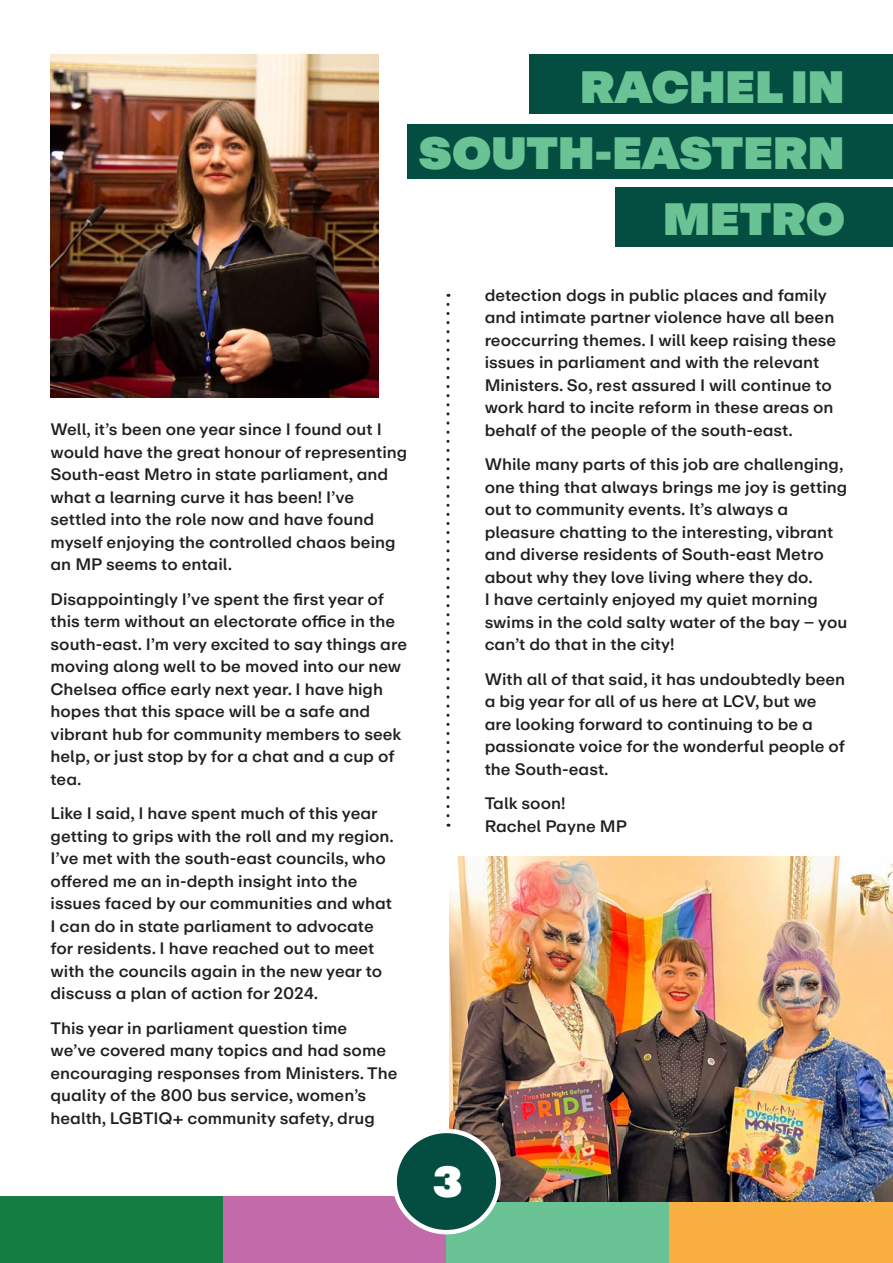
<style>
.page{position:relative;width:893px;height:1263px;background:#fff}
.page>*{position:absolute;margin:0;border:0;box-sizing:border-box;transform-origin:0 0}
.t1{font:900 45px "ABC Repro";color:#69c395}
.t2{font:900 43.35px "ABC Repro";color:#fff}
.t3{font:500 16.5px/22.5px "ABC Repro";color:#231f20}
</style>
<div class="page">
<div style="left:0;top:1196px;width:224px;height:67px;background:#147d42"></div>
<div style="left:530px;top:54px;width:363px;height:60px;background:#044d41"></div>
<div style="left:407px;top:124px;width:486px;height:55px;background:#044d41"></div>
<div style="left:615px;top:187px;width:278px;height:59px;background:#044d41"></div>
<img style="left:51px;top:54px;width:327px;height:343px">
<svg style="left:446px;top:304px;width:3px;height:523px"></svg>
<div style="left:224px;top:1196px;width:222px;height:67px;background:#c26ba8"></div>
<div style="left:446px;top:1196px;width:223px;height:67px;background:#69c395"></div>
<div style="left:669px;top:1196px;width:223px;height:67px;background:#fab041"></div>
<img style="left:450px;top:857px;width:442px;height:344px">
<div style="left:395px;top:1131px;width:103px;height:101px;background:#044d41;border-radius:50%"></div>
<div style="left:392px;top:1129px;width:109px;height:105px;border:4px solid #fff;border-radius:50%"></div>
<p class="t1" style="left:580px;top:55px;width:266px">RACHEL IN</p>
<p class="t1" style="left:418px;top:122px;width:428px">SOUTH-EASTERN</p>
<p class="t1" style="left:663px;top:187px;width:184px">METRO</p>
<p class="t3" style="left:51px;top:418px;width:358px">Well, it’s been one year since I found out I would have the great honour of representing South-east Metro in state parliament, and what a learning curve it has been! I’ve settled into the role now and have found myself enjoying the controlled chaos being an MP seems to entail.</p>
<p class="t3" style="left:51px;top:588px;width:358px">Disappointingly I’ve spent the first year of this term without an electorate office in the south-east. I’m very excited to say things are moving along well to be moved into our new Chelsea office early next year. I have high hopes that this space will be a safe and vibrant hub for community members to seek help, or just stop by for a chat and a cup of tea.</p>
<p class="t3" style="left:51px;top:802px;width:345px">Like I said, I have spent much of this year getting to grips with the roll and my region.<br>I’ve met with the south-east councils, who offered me an in-depth insight into the issues faced by our communities and what I can do in state parliament to advocate for residents. I have reached out to meet with the councils again in the new year to discuss a plan of action for 2024.</p>
<p class="t3" style="left:51px;top:1017px;width:348px">This year in parliament question time<br>we’ve covered many topics and had some encouraging responses from Ministers. The quality of the 800 bus service, women’s health, LGBTIQ+ community safety, drug</p>
<p class="t3" style="left:485px;top:284px;width:353px">detection dogs in public places and family and intimate partner violence have all been reoccurring themes. I will keep raising these issues in parliament and with the relevant Ministers. So, rest assured I will continue to work hard to incite reform in these areas on behalf of the people of the south-east.</p>
<p class="t3" style="left:485px;top:453px;width:364px">While many parts of this job are challenging, one thing that always brings me joy is getting out to community events. It’s always a pleasure chatting to the interesting, vibrant and diverse residents of South-east Metro about why they love living where they do.<br>I have certainly enjoyed my quiet morning swims in the cold salty water of the bay – you can’t do that in the city!</p>
<p class="t3" style="left:485px;top:668px;width:362px">With all of that said, it has undoubtedly been a big year for all of us here at LCV, but we are looking forward to continuing to be a passionate voice for the wonderful people of the South-east.</p>
<p class="t3" style="left:485px;top:792px;width:82px">Talk soon!</p>
<p class="t3" style="left:485px;top:815px;width:144px">Rachel Payne MP</p>
<p class="t2" style="left:433px;top:1151px;width:31px">3</p>
</div>
